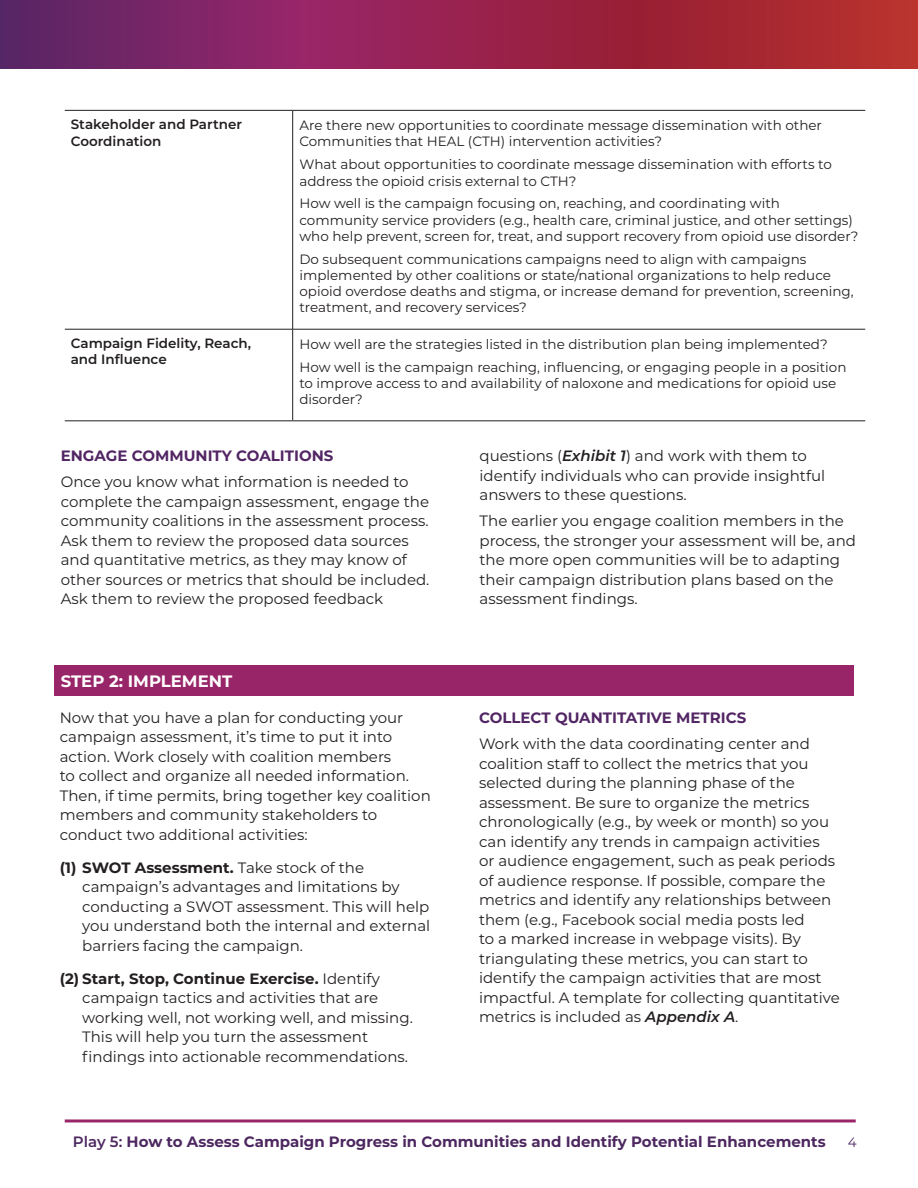
<style>
.page{position:relative;width:918px;height:1188px;background:#fff}
.page>*{position:absolute;margin:0;border:0;box-sizing:border-box;transform-origin:0 0}
.t1{font:700 16.5px "Montserrat";color:#fff}
.t2{font:15px/19.5px "Montserrat";color:#231f20}
.t3{font:700 15px "Montserrat";color:#4d2860}
.t4{font:700 15px "Montserrat";color:#522564}
.t5{font:13.5px/16.2px "Montserrat";color:#231f20}
.t6{font:600 13.5px/16.2px "Montserrat";color:#231f20}
.t7{font:13.5px "Montserrat";color:#4d2860}
.s1{font-weight:700}
.s2{font-weight:600;font-style:italic}
.s3{font-weight:600}
</style>
<div class="page">
<svg style="left:0;top:0;width:918px;height:69px"></svg>
<hr style="left:65px;top:1119px;width:791px;height:3px;background:#992569">
<div style="left:54px;top:665px;width:800px;height:31px;background:#992569"></div>
<hr style="left:292px;top:111px;width:1px;height:218px;background:#231f20">
<hr style="left:292px;top:329px;width:1px;height:91px;background:#231f20">
<hr style="left:65px;top:110px;width:228px;height:1px;background:#231f20">
<hr style="left:293px;top:110px;width:572px;height:1px;background:#231f20">
<hr style="left:65px;top:329px;width:228px;height:1px;background:#231f20">
<hr style="left:293px;top:329px;width:572px;height:1px;background:#231f20">
<hr style="left:65px;top:420px;width:228px;height:1px;background:#231f20">
<hr style="left:293px;top:420px;width:572px;height:1px;background:#231f20">
<p class="t6" style="left:71px;top:116px;width:173px">Stakeholder and Partner<br>Coordination</p>
<p class="t5" style="left:299px;top:117px;width:524px">Are there new opportunities to coordinate message dissemination with other<br>Communities that HEAL (CTH) intervention activities?</p>
<p class="t5" style="left:299px;top:156px;width:534px">What about opportunities to coordinate message dissemination with efforts to address the opioid crisis external to CTH?</p>
<p class="t5" style="left:299px;top:195px;width:561px">How well is the campaign focusing on, reaching, and coordinating with community service providers (e.g., health care, criminal justice, and other settings) who help prevent, screen for, treat, and support recovery from opioid use disorder?</p>
<p class="t5" style="left:299px;top:250px;width:556px">Do subsequent communications campaigns need to align with campaigns implemented by other coalitions or state/national organizations to help reduce opioid overdose deaths and stigma, or increase demand for prevention, screening, treatment, and recovery services?</p>
<p class="t6" style="left:71px;top:335px;width:182px">Campaign Fidelity, Reach, and Influence</p>
<p class="t5" style="left:299px;top:332px;width:549px;line-height:23px">How well are the strategies listed in the distribution plan being implemented?<br>How well is the campaign reaching, influencing, or engaging people in a position</p>
<p class="t5" style="left:299px;top:375px;width:538px">to improve access to and availability of naloxone and medications for opioid use disorder?</p>
<p class="t4" style="left:61px;top:445px;width:274px">ENGAGE COMMUNITY COALITIONS</p>
<p class="t2" style="left:61px;top:472px;width:370px">Once you know what information is needed to complete the campaign assessment, engage the community coalitions in the assessment process.<br>Ask them to review the proposed data sources and quantitative metrics, as they may know of other sources or metrics that should be included.<br>Ask them to review the proposed feedback</p>
<p class="t1" style="left:61px;top:669px;width:173px">STEP 2: IMPLEMENT</p>
<p class="t2" style="left:60px;top:707px;width:373px">Now that you have a plan for conducting your campaign assessment, it’s time to put it into action. Work closely with coalition members<br>to collect and organize all needed information.<br>Then, if time permits, bring together key coalition members and community stakeholders to conduct two additional activities:</p>
<p class="t2" style="left:82px;top:857px;width:350px;text-indent:-22px"><span class="s1">(1) SWOT Assessment.</span> Take stock of the campaign’s advantages and limitations by conducting a SWOT assessment. This will help you understand both the internal and external barriers facing the campaign.</p>
<p class="t2" style="left:82px;top:968px;width:332px;text-indent:-22px"><span class="s1">(2) Start, Stop, Continue Exercise.</span> Identify campaign tactics and activities that are working well, not working well, and missing.<br>This will help you turn the assessment findings into actionable recommendations.</p>
<p class="t2" style="left:480px;top:445px;width:347px">questions (<span class="s2">Exhibit 1</span>) and work with them to identify individuals who can provide insightful answers to these questions.</p>
<p class="t2" style="left:480px;top:511px;width:378px">The earlier you engage coalition members in the process, the stronger your assessment will be, and the more open communities will be to adapting their campaign distribution plans based on the assessment findings.</p>
<p class="t4" style="left:479px;top:707px;width:269px">COLLECT QUANTITATIVE METRICS</p>
<p class="t2" style="left:479px;top:733px;width:362px">Work with the data coordinating center and coalition staff to collect the metrics that you selected during the planning phase of the assessment. Be sure to organize the metrics chronologically (e.g., by week or month) so you can identify any trends in campaign activities<br>or audience engagement, such as peak periods of audience response. If possible, compare the metrics and identify any relationships between them (e.g., Facebook social media posts led<br>to a marked increase in webpage visits). By triangulating these metrics, you can start to identify the campaign activities that are most impactful. A template for collecting quantitative metrics is included as <span class="s2">Appendix A</span>.</p>
<p class="t3" style="left:73px;top:1131px;width:754px"><span class="s3">Play 5:</span> How to Assess Campaign Progress in Communities and Identify Potential Enhancements</p>
<p class="t7" style="left:848px;top:1133px;width:10px">4</p>
</div>
